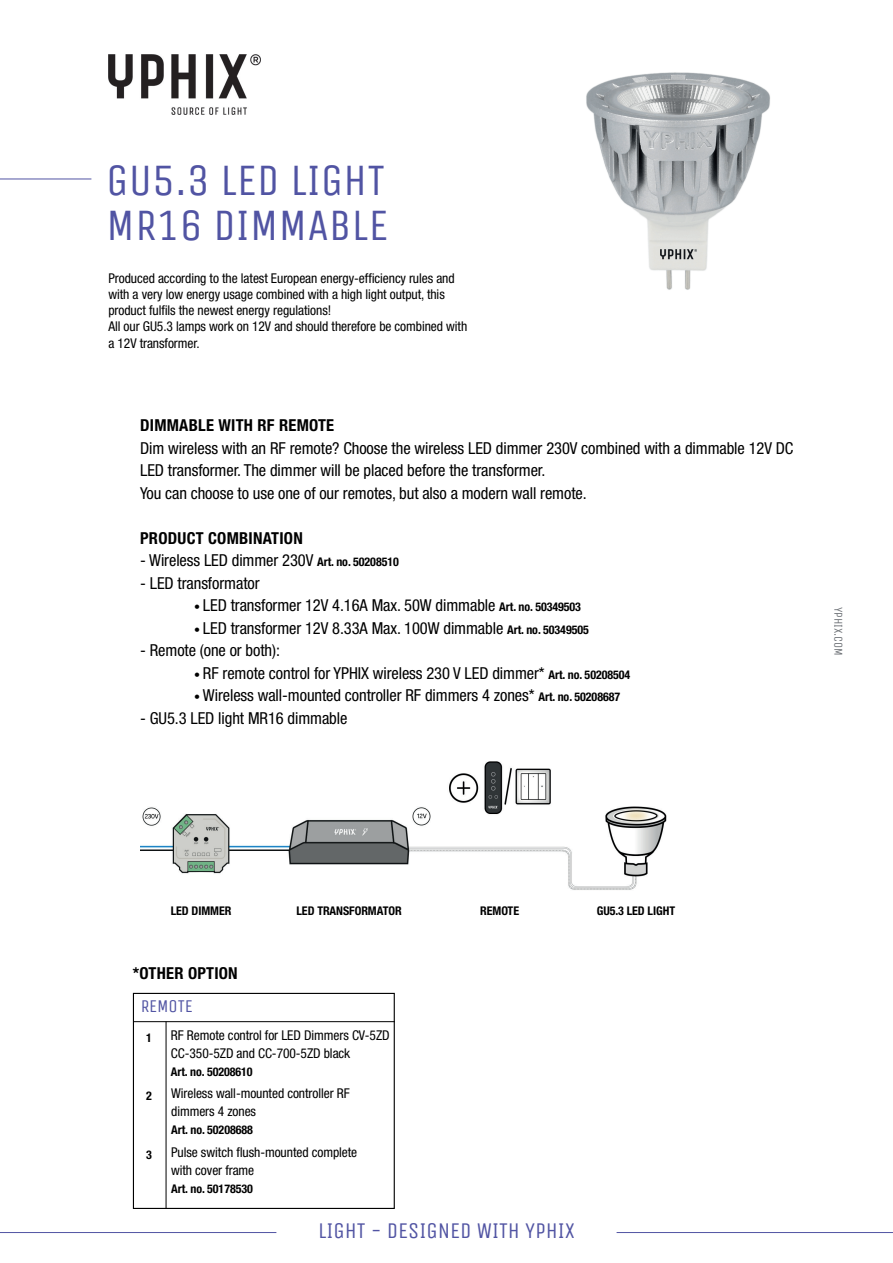
<style>
.page{position:relative;width:893px;height:1263px;background:#fff}
.page>*{position:absolute;margin:0;border:0;box-sizing:border-box;transform-origin:0 0}
.t1{font:45px/45px "Unica One";color:#5154a3}
.t2{font:22.5px "Unica One";color:#5154a3}
.t3{font:18px "Unica One";letter-spacing:-.005em;color:#5154a3}
.t4{font:condensed 16.5px/22.5px "Helvetica Neue LT Std";letter-spacing:-.005em;color:#000}
.t5{font:700 condensed 16.5px "Helvetica Neue LT Std";letter-spacing:.015em;color:#000}
.t6{font:condensed 13.5px/16.2px "Helvetica Neue LT Std";letter-spacing:-.005em;color:#000}
.t7{font:700 condensed 12px "Helvetica Neue LT Std";letter-spacing:-.005em;color:#000}
.t8{font:12px "Unica One";color:#6c7075}
.s1{font-weight:700;font-size:12px}
.s2{font-size:12px}
</style>
<div class="page">
<img style="left:108px;top:54px;width:153px;height:60px">
<hr style="left:0;top:179px;width:91px;height:1px;background:#5154a3">
<img style="left:140px;top:761px;width:527px;height:129px">
<hr style="left:0;top:1232px;width:276px;height:1px;background:#5154a3">
<hr style="left:617px;top:1232px;width:276px;height:1px;background:#5154a3">
<img style="left:586px;top:72px;width:184px;height:218px">
<div style="left:133px;top:993px;width:262px;height:216px;border:1px solid #000"></div>
<hr style="left:134px;top:1021px;width:261px;height:1px;background:#000">
<hr style="left:166px;top:1021px;width:1px;height:187px;background:#000">
<h1 class="t1" style="left:106px;top:157px;width:284px">GU5.3 LED LIGHT<br>MR16 DIMMABLE</h1>
<p class="t6" style="left:108px;top:270px;width:360px">Produced according to the latest European energy-efficiency rules and with a very low energy usage combined with a high light output, this product fulfils the newest energy regulations!<br>All our GU5.3 lamps work on 12V and should therefore be combined with a 12V transformer.</p>
<p class="t5" style="left:140px;top:415px;width:196px">DIMMABLE WITH RF REMOTE</p>
<p class="t4" style="left:140px;top:437px;width:655px">Dim wireless with an RF remote? Choose the wireless LED dimmer 230V combined with a dimmable 12V DC<br>LED transformer. The dimmer will be placed before the transformer.<br>You can choose to use one of our remotes, but also a modern wall remote.</p>
<p class="t5" style="left:140px;top:528px;width:164px">PRODUCT COMBINATION</p>
<p class="t4" style="left:140px;top:549px;width:260px">- Wireless LED dimmer 230V <span class="s1">Art. no. 50208510</span></p>
<p class="t4" style="left:140px;top:572px;width:121px">- LED transformator</p>
<p class="t4" style="left:194px;top:594px;width:388px"><span class="s2">•</span> LED transformer 12V 4.16A Max. 50W dimmable <span class="s1">Art. no. 50349503</span></p>
<p class="t4" style="left:194px;top:617px;width:396px"><span class="s2">•</span> LED transformer 12V 8.33A Max. 100W dimmable <span class="s1">Art. no. 50349505</span></p>
<p class="t4" style="left:140px;top:639px;width:141px">- Remote (one or both):</p>
<p class="t4" style="left:194px;top:662px;width:438px"><span class="s2">•</span> RF remote control for YPHIX wireless 230 V LED dimmer* <span class="s1">Art. no. 50208504</span></p>
<p class="t4" style="left:194px;top:684px;width:427px"><span class="s2">•</span> Wireless wall-mounted controller RF dimmers 4 zones* <span class="s1">Art. no. 50208687</span></p>
<p class="t4" style="left:140px;top:707px;width:209px">- GU5.3 LED light MR16 dimmable</p>
<p class="t8" style="left:845px;top:607px;width:51px;rotate:90deg">YPHIX.COM</p>
<p class="t7" style="left:171px;top:903px;width:62px">LED DIMMER</p>
<p class="t7" style="left:296px;top:903px;width:107px">LED TRANSFORMATOR</p>
<p class="t7" style="left:480px;top:903px;width:40px">REMOTE</p>
<p class="t7" style="left:597px;top:903px;width:80px">GU5.3 LED LIGHT</p>
<p class="t5" style="left:133px;top:963px;width:106px">*OTHER OPTION</p>
<p class="t3" style="left:141px;top:996px;width:54px">REMOTE</p>
<p class="t7" style="left:146px;top:1030px;width:7px">1</p>
<p class="t6" style="left:171px;top:1026px;width:220px;line-height:18px">RF Remote control for LED Dimmers CV-5ZD<br>CC-350-5ZD and CC-700-5ZD black</p>
<p class="t7" style="left:171px;top:1065px;width:83px">Art. no. 50208610</p>
<p class="t7" style="left:146px;top:1089px;width:7px">2</p>
<p class="t7" style="left:146px;top:1148px;width:7px">3</p>
<p class="t6" style="left:171px;top:1084px;width:180px;line-height:18px">Wireless wall-mounted controller RF dimmers 4 zones</p>
<p class="t7" style="left:171px;top:1123px;width:83px">Art. no. 50208688</p>
<p class="t6" style="left:171px;top:1143px;width:188px;line-height:18px">Pulse switch flush-mounted complete with cover frame</p>
<p class="t7" style="left:171px;top:1181px;width:83px">Art. no. 50178530</p>
<h2 class="t2" style="left:318px;top:1217px;width:258px">LIGHT - DESIGNED WITH YPHIX</h2>
</div>
